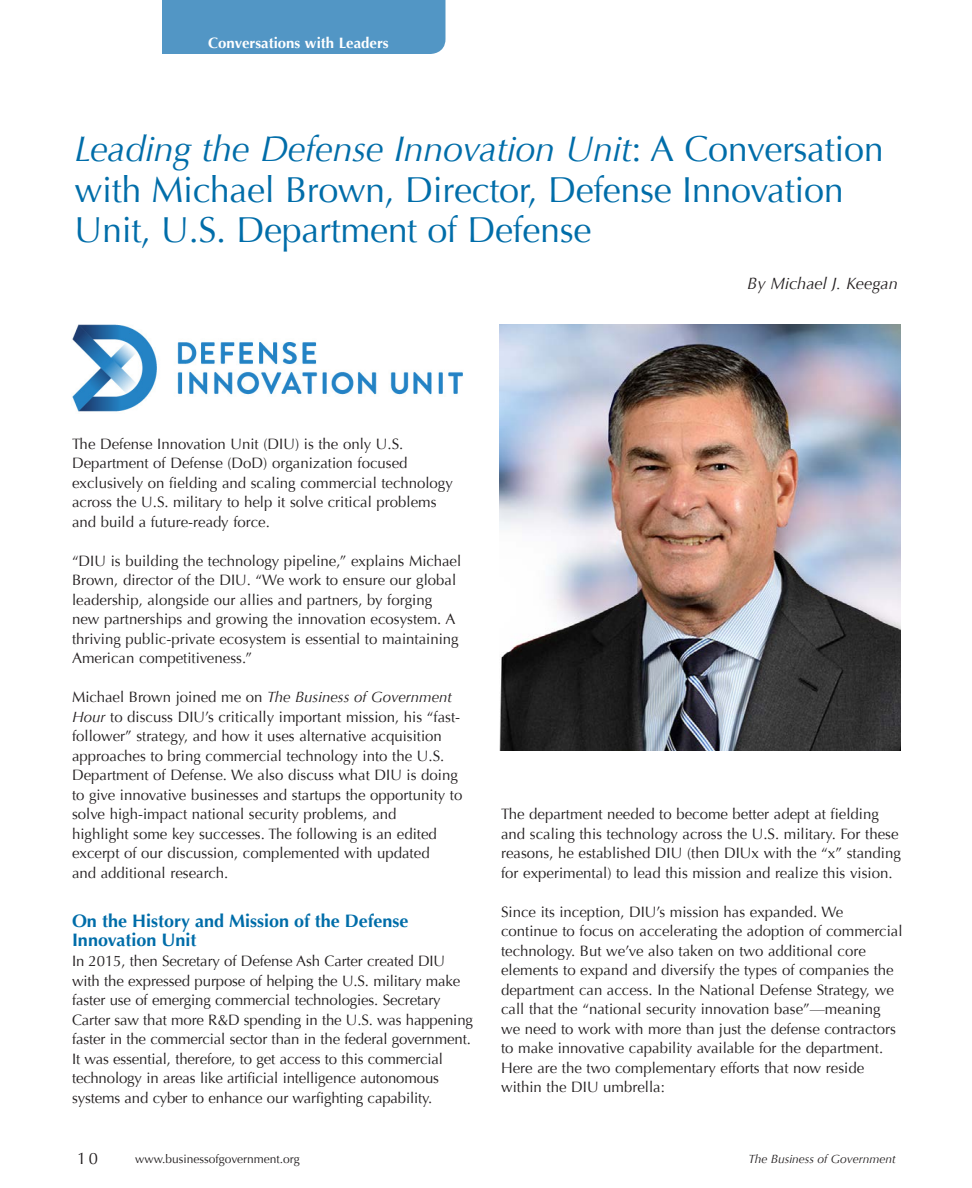
<style>
.page{position:relative;width:972px;height:1188px;background:#fff}
.page>*{position:absolute;margin:0;border:0;box-sizing:border-box;transform-origin:0 0}
.t1{font:36px/40.5px "Optima";letter-spacing:-.01em;color:#006da9}
.t2{font:700 18px/19.5px "Optima";color:#006da9}
.t3{font:italic 16.5px "Optima";color:#231f20}
.t4{font:16.5px "Optima";color:#231f20}
.t5{font:15px/19.5px "Optima";color:#231f20}
.t6{font:700 15px "Optima";color:#fff}
.t7{font:12px "Optima";color:#231f20}
.t8{font:italic 12px "Optima";color:#231f20}
.s1{font-style:italic}
</style>
<div class="page">
<div style="left:162px;top:0;width:284px;height:54px;background:#5296c5"></div>
<img style="left:72px;top:324px;width:391px;height:88px">
<img style="left:500px;top:324px;width:401px;height:427px">
<p class="t6" style="left:208px;top:34px;width:182px">Conversations with Leaders</p>
<h1 class="t1" style="left:74px;top:130px;width:811px"><span class="s1">Leading the Defense Innovation Unit</span>: A Conversation with Michael Brown, Director, Defense Innovation<br>Unit, U.S. Department of Defense</h1>
<p class="t3" style="left:747px;top:274px;width:152px">By Michael J. Keegan</p>
<p class="t5" style="left:72px;top:434px;width:382px">The Defense Innovation Unit (DIU) is the only U.S.<br>Department of Defense (DoD) organization focused exclusively on fielding and scaling commercial technology across the U.S. military to help it solve critical problems and build a future-ready force.</p>
<p class="t5" style="left:72px;top:551px;width:391px">“DIU is building the technology pipeline,” explains Michael Brown, director of the DIU. “We work to ensure our global leadership, alongside our allies and partners, by forging new partnerships and growing the innovation ecosystem. A thriving public-private ecosystem is essential to maintaining American competitiveness.”</p>
<p class="t5" style="left:72px;top:688px;width:392px">Michael Brown joined me on <span class="s1">The Business of Government Hour</span> to discuss DIU’s critically important mission, his “fast&shy;follower” strategy, and how it uses alternative acquisition approaches to bring commercial technology into the U.S.<br>Department of Defense. We also discuss what DIU is doing to give innovative businesses and startups the opportunity to solve high-impact national security problems, and<br>highlight some key successes. The following is an edited excerpt of our discussion, complemented with updated<br>and additional research.</p>
<p class="t2" style="left:72px;top:911px;width:338px">On the History and Mission of the Defense<br>Innovation Unit</p>
<p class="t5" style="left:72px;top:951px;width:403px">In 2015, then Secretary of Defense Ash Carter created DIU with the expressed purpose of helping the U.S. military make faster use of emerging commercial technologies. Secretary Carter saw that more R&amp;D spending in the U.S. was happening faster in the commercial sector than in the federal government.<br>It was essential, therefore, to get access to this commercial technology in areas like artificial intelligence autonomous systems and cyber to enhance our warfighting capability.</p>
<p class="t5" style="left:501px;top:805px;width:401px">The department needed to become better adept at fielding and scaling this technology across the U.S. military. For these reasons, he established DIU (then DIUx with the “x” standing for experimental) to lead this mission and realize this vision.</p>
<p class="t5" style="left:501px;top:902px;width:403px">Since its inception, DIU’s mission has expanded. We continue to focus on accelerating the adoption of commercial technology. But we’ve also taken on two additional core elements to expand and diversify the types of companies the department can access. In the National Defense Strategy, we call that the “national security innovation base”—meaning we need to work with more than just the defense contractors to make innovative capability available for the department.<br>Here are the two complementary efforts that now reside within the DIU umbrella:</p>
<p class="t4" style="left:77px;top:1149px;width:22px">10</p>
<p class="t7" style="left:135px;top:1152px;width:166px">www.businessofgovernment.org</p>
<p class="t8" style="left:749px;top:1152px;width:149px">The Business of Government</p>
</div>
